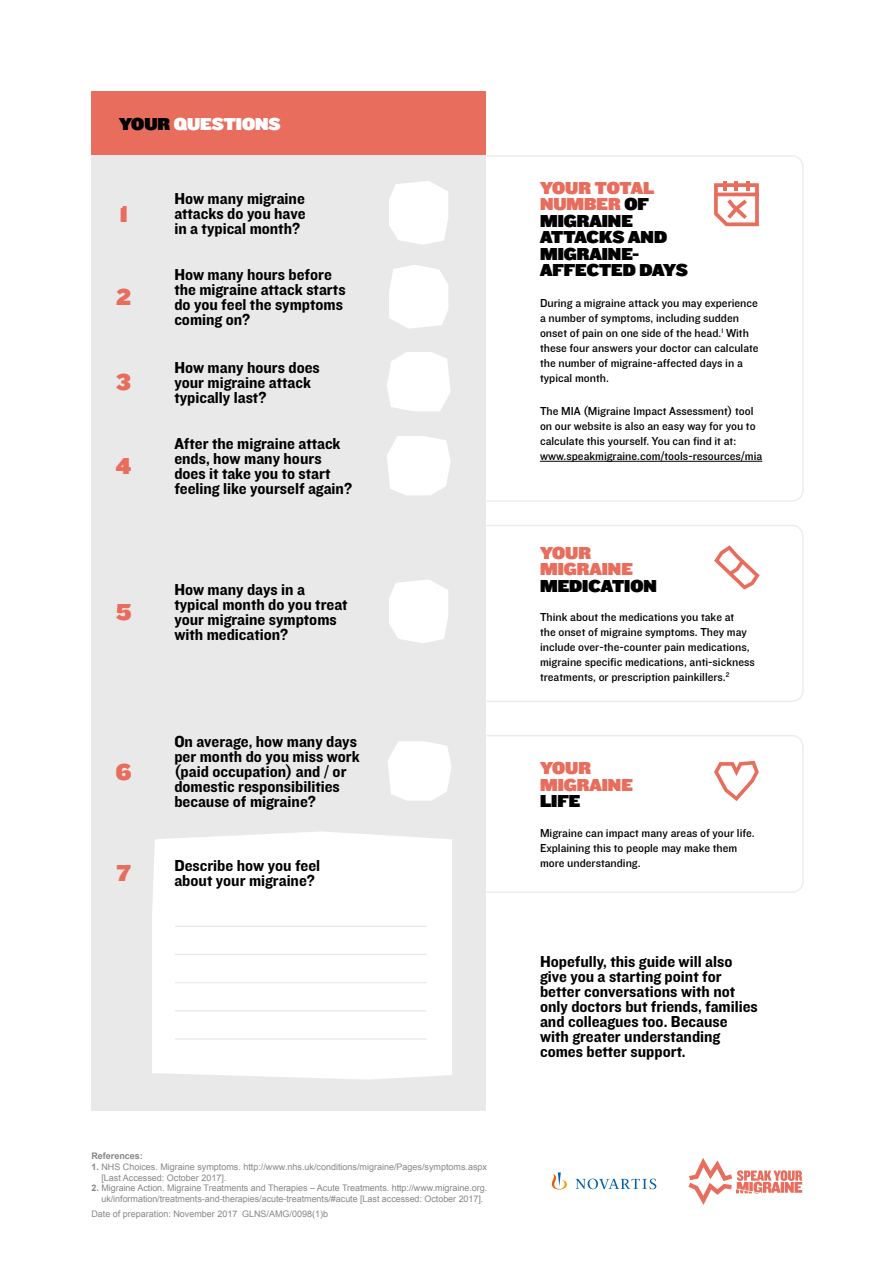
<style>
.page{position:relative;width:893px;height:1263px;background:#fff}
.page>*{position:absolute;margin:0;border:0;box-sizing:border-box;transform-origin:0 0}
.t1{font:24px "Knockout HTF92 Ultmt Cruiserwt";color:#e86d5d}
.t2{font:18px/16.5px "Knockout HTF92 Ultmt Cruiserwt";color:#000}
.t3{font:18px/16.5px "Knockout HTF92 Ultmt Cruiserwt";color:#e86d5d}
.t4{font:18px "Knockout HTF92 Ultmt Cruiserwt";color:#fff}
.t5{font:16.5px/15px "Knockout HTF51 Middleweight";color:#000}
.t6{font:12px/15px "Knockout HTF31 Junior Middlewt";color:#000}
.t7{font:9px/10.8px "Arial";letter-spacing:-.005em;color:#878787}
.t8{font:700 9px "Arial";color:#878787}
.s1{color:#000}
.s2{font-weight:700}
.s3{color:#e86d5d}
</style>
<div class="page">
<svg style="left:552px;top:1172px;width:104px;height:17px"></svg>
<svg style="left:688px;top:1158px;width:114px;height:47px"></svg>
<div style="left:446px;top:525px;width:358px;height:177px;border:2px solid #ededed;border-radius:11px"></div>
<svg style="left:714px;top:545px;width:46px;height:45px"></svg>
<div style="left:446px;top:155px;width:358px;height:347px;border:2px solid #ededed;border-radius:11px"></div>
<div style="left:446px;top:735px;width:358px;height:158px;border:2px solid #ededed;border-radius:11px"></div>
<div style="left:91px;top:91px;width:395px;height:1020px;background:#e9e9e9"></div>
<div style="left:91px;top:91px;width:395px;height:64px;background:#e86d5d"></div>
<hr style="left:540px;top:461px;width:222px;height:1px;background:#000">
<svg style="left:714px;top:181px;width:45px;height:45px"></svg>
<svg style="left:714px;top:761px;width:45px;height:40px"></svg>
<svg style="left:389px;top:181px;width:59px;height:64px;background:#fbfbfb"></svg>
<svg style="left:389px;top:265px;width:59px;height:64px;background:#fbfbfb"></svg>
<svg style="left:387px;top:352px;width:64px;height:59px;background:#fbfbfb"></svg>
<svg style="left:387px;top:436px;width:64px;height:59px;background:#fcfcfc"></svg>
<svg style="left:389px;top:579px;width:59px;height:64px;background:#fbfbfb"></svg>
<svg style="left:388px;top:741px;width:63px;height:60px"></svg>
<div style="left:152px;top:831px;width:300px;height:248px;background:#fff"></div>
<hr style="left:175px;top:926px;width:252px;height:1px;background:#e9e9e9">
<hr style="left:175px;top:954px;width:252px;height:1px;background:#e9e9e9">
<hr style="left:175px;top:982px;width:252px;height:1px;background:#e9e9e9">
<hr style="left:175px;top:1010px;width:252px;height:1px;background:#e9e9e9">
<hr style="left:175px;top:1038px;width:252px;height:1px;background:#e9e9e9">
<p class="t4" style="left:119px;top:114px;width:163px"><span class="s1">YOUR</span> QUESTIONS</p>
<h1 class="t1" style="left:120px;top:200px;width:9px">1</h1>
<h1 class="t1" style="left:116px;top:284px;width:16px">2</h1>
<h1 class="t1" style="left:116px;top:369px;width:16px">3</h1>
<h1 class="t1" style="left:116px;top:453px;width:17px">4</h1>
<h1 class="t1" style="left:116px;top:598px;width:17px">5</h1>
<h1 class="t1" style="left:116px;top:758px;width:17px">6</h1>
<h1 class="t1" style="left:117px;top:859px;width:15px">7</h1>
<p class="t5" style="left:174px;top:191px;width:133px;text-align:justify">How many migraine attacks do you have in a typical month?</p>
<p class="t5" style="left:174px;top:268px;width:173px">How many hours before the migraine attack starts do you feel the symptoms coming on?</p>
<p class="t5" style="left:174px;top:360px;width:147px">How many hours does your migraine attack typically last?</p>
<p class="t5" style="left:174px;top:437px;width:179px">After the migraine attack ends, how many hours does it take you to start feeling like yourself again?</p>
<p class="t5" style="left:174px;top:582px;width:175px">How many days in a typical month do you treat your migraine symptoms with medication?</p>
<p class="t5" style="left:174px;top:735px;width:187px">On average, how many days per month do you miss work (paid occupation) and / or domestic responsibilities because of migraine?</p>
<p class="t5" style="left:174px;top:858px;width:147px">Describe how you feel</p>
<p class="t5" style="left:174px;top:873px;width:142px">about your migraine?</p>
<p class="t8" style="left:91px;top:1150px;width:53px">References:</p>
<p class="t7" style="left:101px;top:1161px;width:387px;text-indent:-10px"><span class="s2">1.</span> NHS Choices. Migraine symptoms. http://www.nhs.uk/conditions/migraine/Pages/symptoms.aspx [Last Accessed: October 2017].</p>
<p class="t7" style="left:101px;top:1183px;width:387px;text-indent:-10px"><span class="s2">2.</span> Migraine Action. Migraine Treatments and Therapies – Acute Treatments. http://www.migraine.org. uk/information/treatments-and-therapies/acute-treatments/#acute [Last accessed: October 2017].</p>
<p class="t7" style="left:91px;top:1209px;width:238px">Date of preparation: November 2017 GLNS/AMG/0098(1)b</p>
<p class="t2" style="left:540px;top:180px;width:149px"><span class="s3">YOUR TOTAL<br>NUMBER</span> OF<br>MIGRAINE<br>ATTACKS AND<br>MIGRAINE-<br>AFFECTED DAYS</p>
<p class="t6" style="left:540px;top:295px;width:220px">During a migraine attack you may experience a number of symptoms, including sudden onset of pain on one side of the head.<sup>1</sup> With these four answers your doctor can calculate the number of migraine-affected days in a typical month.</p>
<p class="t6" style="left:540px;top:404px;width:224px">The MIA (Migraine Impact Assessment) tool on our website is also an easy way for you to calculate this yourself. You can find it at: www.speakmigraine.com/tools-resources/mia</p>
<p class="t3" style="left:540px;top:545px;width:94px">YOUR<br>MIGRAINE</p>
<p class="t2" style="left:540px;top:578px;width:118px">MEDICATION</p>
<p class="t6" style="left:540px;top:610px;width:216px">Think about the medications you take at<br>the onset of migraine symptoms. They may include over-the-counter pain medications, migraine specific medications, anti-sickness treatments, or prescription painkillers.<sup>2</sup></p>
<p class="t3" style="left:540px;top:760px;width:94px">YOUR<br>MIGRAINE</p>
<p class="t2" style="left:540px;top:793px;width:42px">LIFE</p>
<p class="t6" style="left:540px;top:826px;width:216px">Migraine can impact many areas of your life.<br>Explaining this to people may make them more understanding.</p>
<p class="t5" style="left:540px;top:954px;width:219px">Hopefully, this guide will also give you a starting point for better conversations with not only doctors but friends, families and colleagues too. Because with greater understanding comes better support.</p>
</div>
